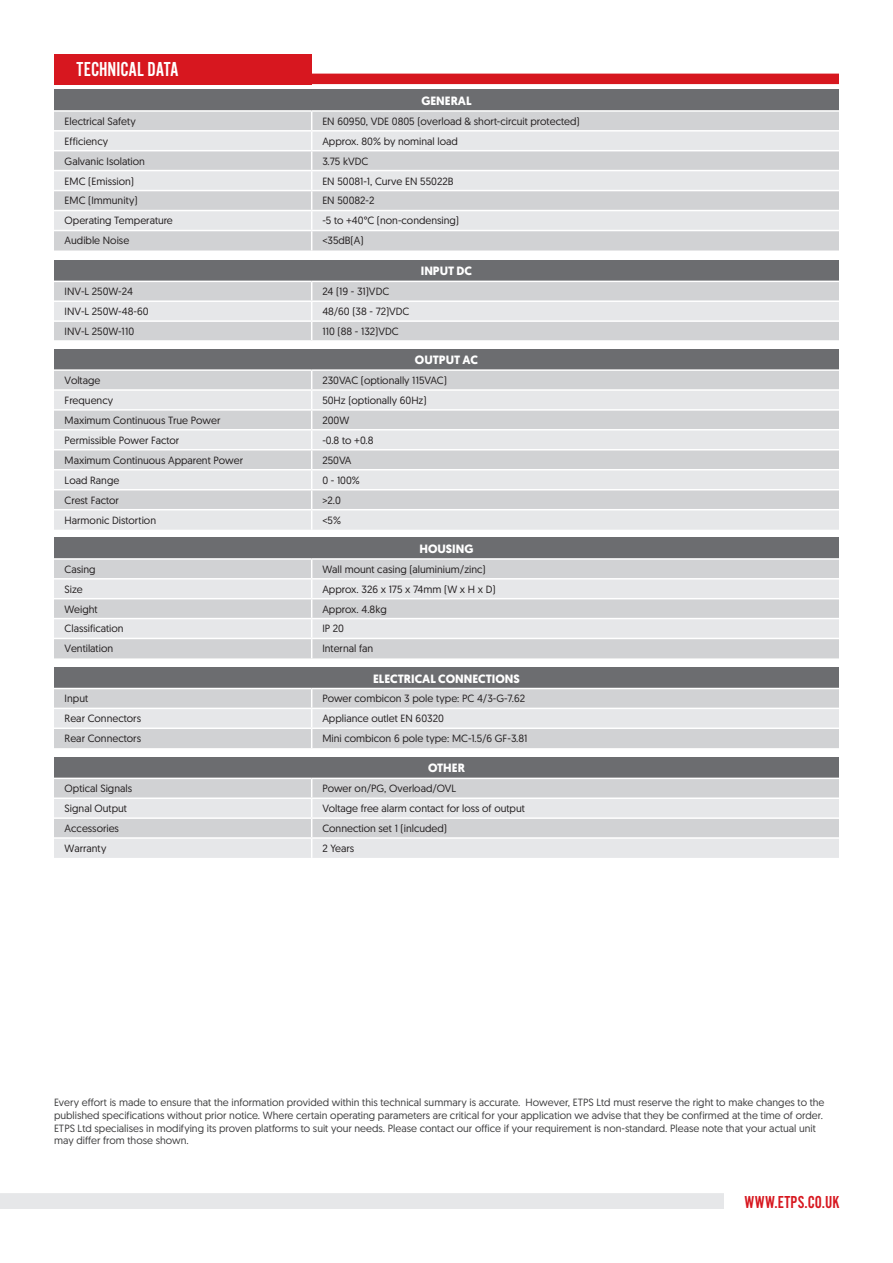
<style>
.page{position:relative;width:893px;height:1263px;background:#fff}
.page>*{position:absolute;margin:0;border:0;box-sizing:border-box;transform-origin:0 0}
.t1{font:21px "Alternate Got No 2 D";color:#fff}
.t2{font:18px "Alternate Got No 2 D";letter-spacing:.015em;color:#d7171f}
.t3{font:700 12px "Geomanist";color:#fff}
.t4{font:10.5px "Geomanist";color:#231f20}
.t5{font:10.5px/12.6px "Geomanist";color:#3e3e3f}
</style>
<div class="page">
<div style="left:312px;top:74px;width:527px;height:10px;background:#d7171f"></div>
<div style="left:54px;top:54px;width:258px;height:30px;background:#d7171f"></div>
<div style="left:54px;top:90px;width:785px;height:21px;background:#6c6d70"></div>
<div style="left:54px;top:112px;width:785px;height:138px;background:#d1d2d4"></div>
<svg style="left:54px;top:132px;width:785px;height:98px;background:#dedfe1"></svg>
<hr style="left:54px;top:130px;width:258px;height:2px;background:#fff">
<hr style="left:312px;top:130px;width:527px;height:2px;background:#fff">
<svg style="left:311px;top:112px;width:1px;height:138px"></svg>
<hr style="left:54px;top:110px;width:258px;height:2px;background:#fff">
<hr style="left:312px;top:110px;width:527px;height:2px;background:#fff">
<hr style="left:54px;top:150px;width:258px;height:1px;background:#fff">
<hr style="left:312px;top:150px;width:527px;height:1px;background:#fff">
<hr style="left:54px;top:170px;width:258px;height:1px;background:#fff">
<hr style="left:312px;top:170px;width:527px;height:1px;background:#fff">
<hr style="left:54px;top:190px;width:258px;height:1px;background:#fff">
<hr style="left:312px;top:190px;width:527px;height:1px;background:#fff">
<hr style="left:54px;top:210px;width:258px;height:1px;background:#fff">
<hr style="left:312px;top:210px;width:527px;height:1px;background:#fff">
<hr style="left:54px;top:230px;width:258px;height:1px;background:#fff">
<hr style="left:312px;top:230px;width:527px;height:1px;background:#fff">
<div style="left:54px;top:260px;width:785px;height:21px;background:#6c6d70"></div>
<svg style="left:54px;top:282px;width:785px;height:58px;background:#d9dadb"></svg>
<hr style="left:54px;top:320px;width:258px;height:2px;background:#fff">
<hr style="left:312px;top:320px;width:527px;height:2px;background:#fff">
<div style="left:54px;top:349px;width:785px;height:21px;background:#6c6d70"></div>
<div style="left:54px;top:371px;width:785px;height:18px;background:#d1d2d4"></div>
<svg style="left:54px;top:391px;width:785px;height:139px;background:#dddee0"></svg>
<svg style="left:311px;top:371px;width:1px;height:159px"></svg>
<hr style="left:54px;top:369px;width:258px;height:2px;background:#fff">
<hr style="left:312px;top:369px;width:527px;height:2px;background:#fff">
<hr style="left:54px;top:409px;width:258px;height:2px;background:#fff">
<hr style="left:312px;top:409px;width:527px;height:2px;background:#fff">
<hr style="left:54px;top:429px;width:258px;height:1px;background:#fff">
<hr style="left:312px;top:429px;width:527px;height:1px;background:#fff">
<hr style="left:54px;top:449px;width:258px;height:1px;background:#fff">
<hr style="left:312px;top:449px;width:527px;height:1px;background:#fff">
<hr style="left:54px;top:469px;width:258px;height:1px;background:#fff">
<hr style="left:312px;top:469px;width:527px;height:1px;background:#fff">
<hr style="left:54px;top:489px;width:258px;height:1px;background:#fff">
<hr style="left:312px;top:489px;width:527px;height:1px;background:#fff">
<hr style="left:54px;top:509px;width:258px;height:1px;background:#fff">
<hr style="left:312px;top:509px;width:527px;height:1px;background:#fff">
<div style="left:54px;top:538px;width:785px;height:21px;background:#6c6d70"></div>
<div style="left:54px;top:560px;width:785px;height:98px;background:#d1d2d4"></div>
<svg style="left:54px;top:579px;width:785px;height:59px;background:#e0e0e2"></svg>
<hr style="left:54px;top:578px;width:258px;height:1px;background:#fff">
<hr style="left:312px;top:578px;width:527px;height:1px;background:#fff">
<svg style="left:311px;top:560px;width:1px;height:98px"></svg>
<hr style="left:54px;top:558px;width:258px;height:2px;background:#fff">
<hr style="left:312px;top:558px;width:527px;height:2px;background:#fff">
<hr style="left:54px;top:598px;width:258px;height:1px;background:#fff">
<hr style="left:312px;top:598px;width:527px;height:1px;background:#fff">
<hr style="left:54px;top:618px;width:258px;height:1px;background:#fff">
<hr style="left:312px;top:618px;width:527px;height:1px;background:#fff">
<hr style="left:54px;top:638px;width:258px;height:1px;background:#fff">
<hr style="left:312px;top:638px;width:527px;height:1px;background:#fff">
<div style="left:54px;top:667px;width:785px;height:21px;background:#6c6d70"></div>
<svg style="left:54px;top:689px;width:785px;height:59px;background:#d9dadb"></svg>
<hr style="left:54px;top:727px;width:258px;height:2px;background:#fff">
<hr style="left:312px;top:727px;width:527px;height:2px;background:#fff">
<div style="left:54px;top:757px;width:785px;height:21px;background:#6c6d70"></div>
<div style="left:54px;top:779px;width:785px;height:18px;background:#d1d2d4"></div>
<svg style="left:54px;top:799px;width:785px;height:59px;background:#dfe0e2"></svg>
<hr style="left:54px;top:817px;width:258px;height:2px;background:#fff">
<hr style="left:312px;top:817px;width:527px;height:2px;background:#fff">
<svg style="left:311px;top:779px;width:1px;height:79px"></svg>
<hr style="left:54px;top:837px;width:258px;height:2px;background:#fff">
<hr style="left:312px;top:837px;width:527px;height:2px;background:#fff">
<div style="left:0;top:1193px;width:724px;height:16px;background:#e6e7e9"></div>
<p class="t1" style="left:77px;top:58px;width:104px">TECHNICAL DATA</p>
<p class="t3" style="left:421px;top:93px;width:52px">GENERAL</p>
<p class="t4" style="left:65px;top:114px;width:73px">Electrical Safety</p>
<p class="t4" style="left:322px;top:114px;width:259px">EN 60950, VDE 0805 (overload &amp; short-circuit protected)</p>
<p class="t4" style="left:65px;top:134px;width:45px">Efficiency</p>
<p class="t4" style="left:322px;top:134px;width:137px">Approx. 80% by nominal load</p>
<p class="t4" style="left:65px;top:154px;width:82px">Galvanic Isolation</p>
<p class="t4" style="left:322px;top:154px;width:47px">3.75 kVDC</p>
<p class="t4" style="left:65px;top:174px;width:71px">EMC (Emission)</p>
<p class="t4" style="left:322px;top:174px;width:133px">EN 50081-1, Curve EN 55022B</p>
<p class="t4" style="left:65px;top:194px;width:74px">EMC (Immunity)</p>
<p class="t4" style="left:322px;top:194px;width:54px">EN 50082-2</p>
<p class="t4" style="left:65px;top:214px;width:110px">Operating Temperature</p>
<p class="t4" style="left:322px;top:214px;width:138px">-5 to +40°C (non-condensing)</p>
<p class="t4" style="left:65px;top:234px;width:66px">Audible Noise</p>
<p class="t4" style="left:322px;top:234px;width:43px">&lt;35dB(A)</p>
<p class="t3" style="left:421px;top:263px;width:53px">INPUT DC</p>
<p class="t4" style="left:65px;top:285px;width:70px">INV-L 250W-24</p>
<p class="t4" style="left:322px;top:285px;width:68px">24 (19 - 31)VDC</p>
<p class="t4" style="left:65px;top:305px;width:85px">INV-L 250W-48-60</p>
<p class="t4" style="left:322px;top:305px;width:89px">48/60 (38 - 72)VDC</p>
<p class="t4" style="left:65px;top:324px;width:71px">INV-L 250W-110</p>
<p class="t4" style="left:322px;top:324px;width:78px">110 (88 - 132)VDC</p>
<p class="t3" style="left:415px;top:352px;width:65px">OUTPUT AC</p>
<p class="t4" style="left:65px;top:373px;width:37px">Voltage</p>
<p class="t4" style="left:322px;top:373px;width:126px">230VAC (optionally 115VAC)</p>
<p class="t4" style="left:65px;top:393px;width:50px">Frequency</p>
<p class="t4" style="left:322px;top:393px;width:106px">50Hz (optionally 60Hz)</p>
<p class="t4" style="left:65px;top:413px;width:157px">Maximum Continuous True Power</p>
<p class="t4" style="left:322px;top:413px;width:28px">200W</p>
<p class="t4" style="left:65px;top:433px;width:116px">Permissible Power Factor</p>
<p class="t4" style="left:322px;top:433px;width:53px">-0.8 to +0.8</p>
<p class="t4" style="left:65px;top:453px;width:180px">Maximum Continuous Apparent Power</p>
<p class="t4" style="left:322px;top:453px;width:31px">250VA</p>
<p class="t4" style="left:65px;top:473px;width:56px">Load Range</p>
<p class="t4" style="left:322px;top:473px;width:39px">0 - 100%</p>
<p class="t4" style="left:65px;top:493px;width:56px">Crest Factor</p>
<p class="t4" style="left:322px;top:493px;width:20px">&gt;2.0</p>
<p class="t4" style="left:65px;top:513px;width:93px">Harmonic Distortion</p>
<p class="t4" style="left:322px;top:513px;width:20px">&lt;5%</p>
<p class="t3" style="left:419px;top:541px;width:56px">HOUSING</p>
<p class="t4" style="left:65px;top:562px;width:33px">Casing</p>
<p class="t4" style="left:322px;top:562px;width:165px">Wall mount casing (aluminium/zinc)</p>
<p class="t4" style="left:65px;top:582px;width:20px">Size</p>
<p class="t4" style="left:322px;top:582px;width:175px">Approx. 326 x 175 x 74mm (W x H x D)</p>
<p class="t4" style="left:65px;top:602px;width:35px">Weight</p>
<p class="t4" style="left:322px;top:602px;width:66px">Approx. 4.8kg</p>
<p class="t4" style="left:65px;top:622px;width:61px">Classification</p>
<p class="t4" style="left:322px;top:622px;width:23px">IP 20</p>
<p class="t4" style="left:65px;top:642px;width:50px">Ventilation</p>
<p class="t4" style="left:322px;top:642px;width:52px">Internal fan</p>
<p class="t3" style="left:373px;top:670px;width:148px">ELECTRICAL CONNECTIONS</p>
<p class="t4" style="left:65px;top:692px;width:25px">Input</p>
<p class="t4" style="left:322px;top:692px;width:204px">Power combicon 3 pole type: PC 4/3-G-7.62</p>
<p class="t4" style="left:65px;top:712px;width:78px">Rear Connectors</p>
<p class="t4" style="left:322px;top:712px;width:123px">Appliance outlet EN 60320</p>
<p class="t4" style="left:65px;top:732px;width:78px">Rear Connectors</p>
<p class="t4" style="left:322px;top:732px;width:207px">Mini combicon 6 pole type: MC-1.5/6 GF-3.81</p>
<p class="t3" style="left:428px;top:760px;width:38px">OTHER</p>
<p class="t4" style="left:65px;top:782px;width:69px">Optical Signals</p>
<p class="t4" style="left:322px;top:782px;width:136px">Power on/PG, Overload/OVL</p>
<p class="t4" style="left:65px;top:802px;width:64px">Signal Output</p>
<p class="t4" style="left:322px;top:802px;width:204px">Voltage free alarm contact for loss of output</p>
<p class="t4" style="left:65px;top:821px;width:56px">Accessories</p>
<p class="t4" style="left:322px;top:821px;width:126px">Connection set 1 (inlcuded)</p>
<p class="t4" style="left:65px;top:841px;width:43px">Warranty</p>
<p class="t4" style="left:322px;top:841px;width:34px">2 Years</p>
<p class="t5" style="left:54px;top:1096px;width:772px">Every effort is made to ensure that the information provided within this technical summary is accurate. However, ETPS Ltd must reserve the right to make changes to the published specifications without prior notice. Where certain operating parameters are critical for your application we advise that they be confirmed at the time of order.<br>ETPS Ltd specialises in modifying its proven platforms to suit your needs. Please contact our office if your requirement is non-standard. Please note that your actual unit may differ from those shown.</p>
<p class="t2" style="left:744px;top:1192px;width:97px">WWW.ETPS.CO.UK</p>
</div>
